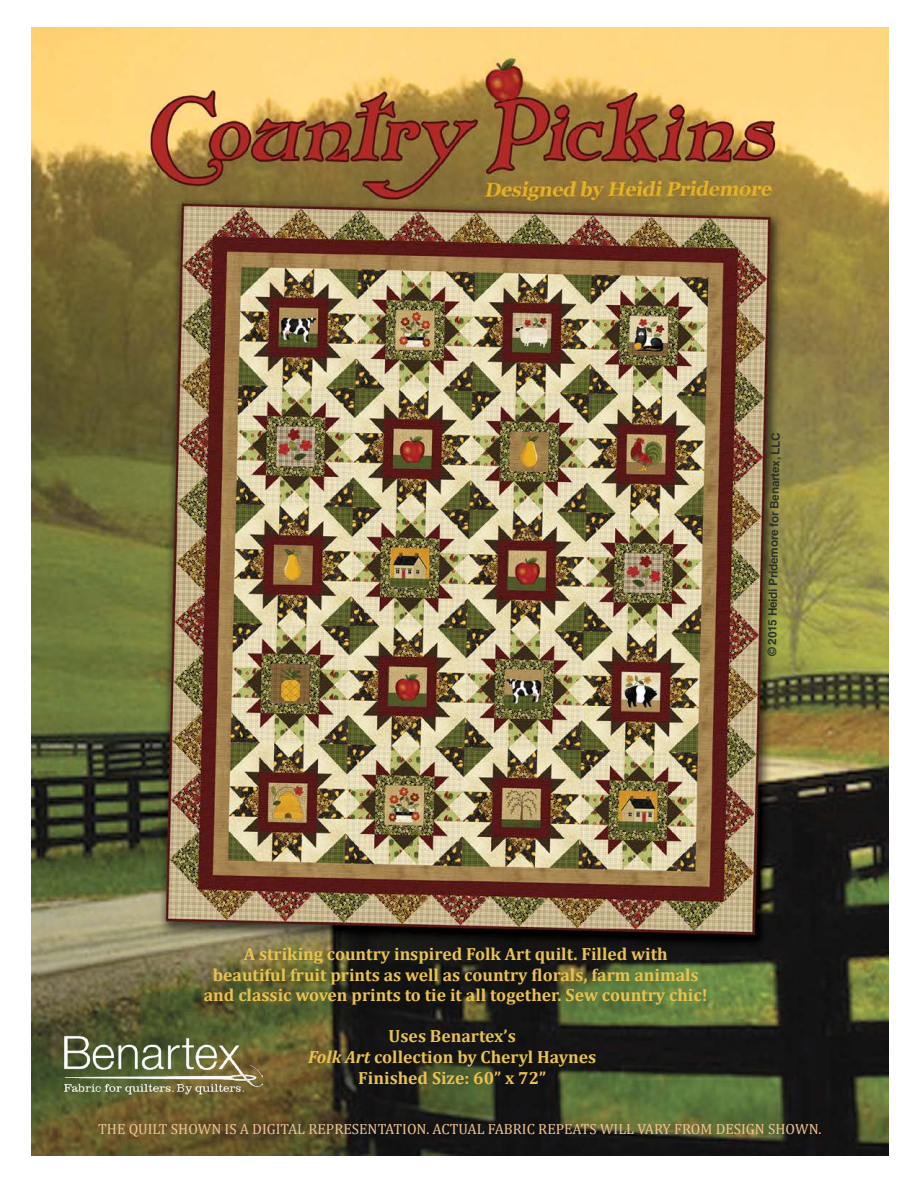
<style>
.page{position:relative;width:918px;height:1188px;background:#fff}
.page>*{position:absolute;margin:0;border:0;box-sizing:border-box;transform-origin:0 0}
.t1{font:700 17.7px/20.5px "Cambria";color:#e9c250;text-align:center}
.t2{font:14.7px "Cambria";color:#eec494}
.t3{font:700 11.7px "Helvetica";color:#29332a}
.s1{font-style:italic}
</style>
<div class="page">
<img style="left:32px;top:27px;width:856px;height:1128px">
<img style="left:65px;top:1035px;width:197px;height:59px">
<p class="t3" style="left:765px;top:656px;width:225px;rotate:-89deg">© 2015 Heidi Pridemore for Benartex, LLC</p>
<p class="t1" style="left:204px;top:944px;width:505px">A striking country inspired Folk Art quilt. Filled with<br>beautiful fruit prints as well as country florals, farm animals and classic woven prints to tie it all together. Sew country chic!</p>
<p class="t1" style="left:308px;top:1025px;width:290px">Uses Benartex’s<br><span class="s1">Folk Art</span> collection by Cheryl Haynes<br>Finished Size: 60” x 72”</p>
<p class="t2" style="left:98px;top:1120px;width:725px">THE QUILT SHOWN IS A DIGITAL REPRESENTATION. ACTUAL FABRIC REPEATS WILL VARY FROM DESIGN SHOWN.</p>
</div>
